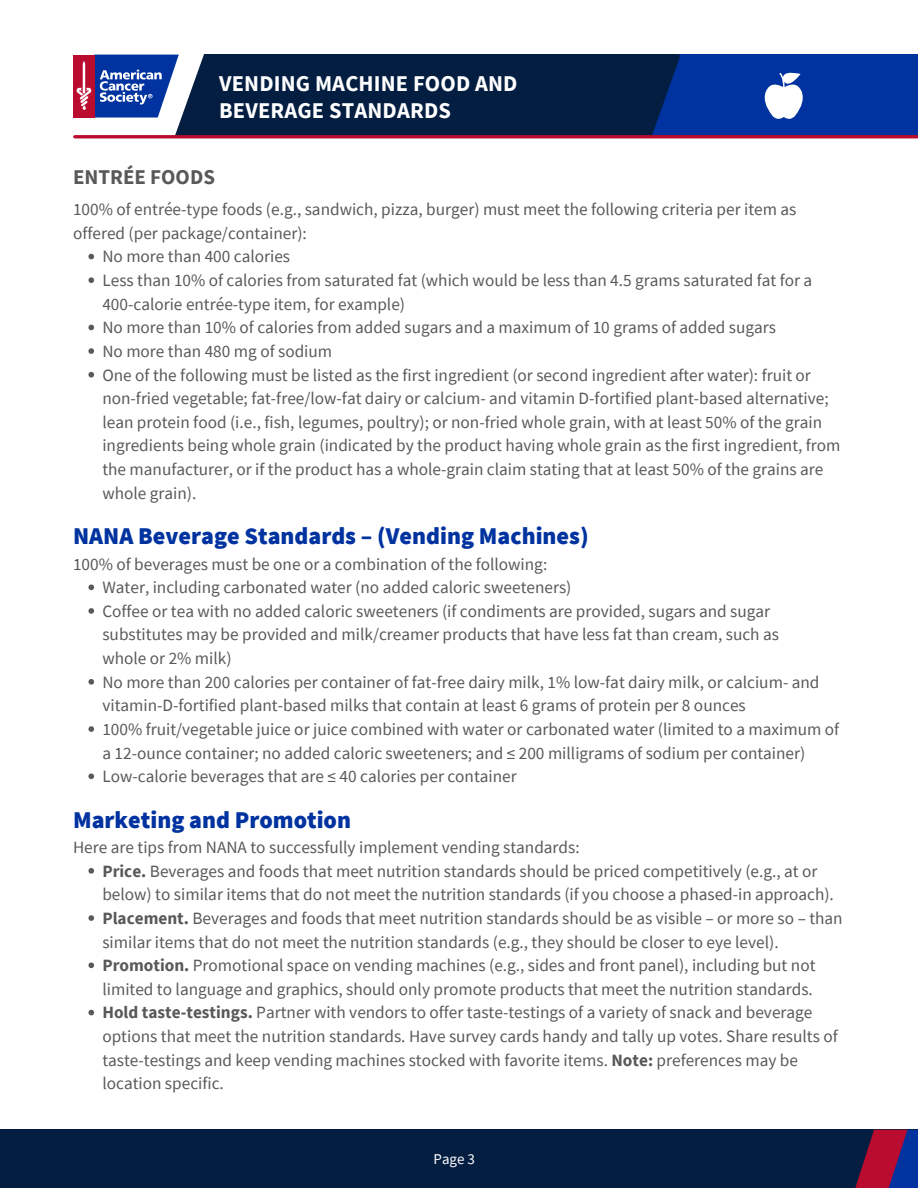
<style>
.page{position:relative;width:918px;height:1188px;background:#fff}
.page>*{position:absolute;margin:0;border:0;box-sizing:border-box;transform-origin:0 0}
.t1{font:900 24px "Source Sans Pro";color:#0033a0}
.t2{font:700 22.5px "Source Sans Pro";letter-spacing:.005em;color:#fff}
.t3{font:700 21px "Source Sans Pro";color:#595959}
.t4{font:17.25px/23.7px "Source Sans Pro";color:#595959}
.t5{font:15px "Source Sans Pro";color:#fff}
.s1{font-weight:700}
</style>
<div class="page">
<svg style="left:88px;top:254px;width:6px;height:5px"></svg>
<svg style="left:88px;top:277px;width:6px;height:6px"></svg>
<svg style="left:88px;top:325px;width:6px;height:5px"></svg>
<svg style="left:88px;top:348px;width:6px;height:6px"></svg>
<svg style="left:88px;top:372px;width:6px;height:6px"></svg>
<svg style="left:88px;top:585px;width:6px;height:5px"></svg>
<svg style="left:88px;top:608px;width:6px;height:6px"></svg>
<svg style="left:88px;top:679px;width:6px;height:6px"></svg>
<svg style="left:88px;top:726px;width:6px;height:6px"></svg>
<svg style="left:88px;top:774px;width:6px;height:5px"></svg>
<svg style="left:88px;top:868px;width:6px;height:6px"></svg>
<svg style="left:88px;top:915px;width:6px;height:6px"></svg>
<svg style="left:88px;top:963px;width:6px;height:5px"></svg>
<svg style="left:88px;top:1010px;width:6px;height:5px"></svg>
<div style="left:0;top:1130px;width:918px;height:58px;background:#041e42"></div>
<svg style="left:855px;top:1130px;width:63px;height:58px"></svg>
<div style="left:153px;top:54px;width:765px;height:83px;background:#041e42"></div>
<div style="left:648px;top:54px;width:270px;height:81px;background:#0033a0"></div>
<svg style="left:73px;top:54px;width:146px;height:85px"></svg>
<svg style="left:648px;top:54px;width:33px;height:81px"></svg>
<hr style="left:75px;top:135px;width:843px;height:3px;background:#ba0c2f">
<svg style="left:764px;top:72px;width:39px;height:47px"></svg>
<p class="t2" style="left:219px;top:69px;width:300px">VENDING MACHINE FOOD AND</p>
<p class="t2" style="left:219px;top:96px;width:233px">BEVERAGE STANDARDS</p>
<p class="t3" style="left:73px;top:164px;width:143px">ENTRÉE FOODS</p>
<p class="t4" style="left:73px;top:197px;width:725px">100% of entrée-type foods (e.g., sandwich, pizza, burger) must meet the following criteria per item as offered (per package/container):</p>
<p class="t4" style="left:102px;top:244px;width:189px">No more than 400 calories</p>
<p class="t4" style="left:102px;top:268px;width:711px">Less than 10% of calories from saturated fat (which would be less than 4.5 grams saturated fat for a<br>400-calorie entrée-type item, for example)</p>
<p class="t4" style="left:102px;top:315px;width:675px">No more than 10% of calories from added sugars and a maximum of 10 grams of added sugars</p>
<p class="t4" style="left:102px;top:339px;width:231px">No more than 480 mg of sodium</p>
<p class="t4" style="left:102px;top:363px;width:740px">One of the following must be listed as the first ingredient (or second ingredient after water): fruit or non-fried vegetable; fat-free/low-fat dairy or calcium- and vitamin D-fortified plant-based alternative; lean protein food (i.e., fish, legumes, poultry); or non-fried whole grain, with at least 50% of the grain ingredients being whole grain (indicated by the product having whole grain as the first ingredient, from the manufacturer, or if the product has a whole-grain claim stating that at least 50% of the grains are whole grain).</p>
<p class="t1" style="left:73px;top:520px;width:517px">NANA Beverage Standards – (Vending Machines)</p>
<p class="t4" style="left:73px;top:552px;width:476px">100% of beverages must be one or a combination of the following:</p>
<p class="t4" style="left:102px;top:575px;width:471px">Water, including carbonated water (no added caloric sweeteners)</p>
<p class="t4" style="left:102px;top:599px;width:678px">Coffee or tea with no added caloric sweeteners (if condiments are provided, sugars and sugar substitutes may be provided and milk/creamer products that have less fat than cream, such as</p>
<p class="t4" style="left:102px;top:670px;width:719px">No more than 200 calories per container of fat-free dairy milk, 1% low-fat dairy milk, or calcium- and vitamin-D-fortified plant-based milks that contain at least 6 grams of protein per 8 ounces</p>
<p class="t4" style="left:102px;top:717px;width:738px">100% fruit/vegetable juice or juice combined with water or carbonated water (limited to a maximum of a 12-ounce container; no added caloric sweeteners; and ≤ 200 milligrams of sodium per container)</p>
<p class="t4" style="left:102px;top:764px;width:416px">Low-calorie beverages that are ≤ 40 calories per container</p>
<p class="t4" style="left:102px;top:646px;width:131px">whole or 2% milk)</p>
<p class="t1" style="left:73px;top:804px;width:279px">Marketing and Promotion</p>
<p class="t4" style="left:73px;top:835px;width:508px">Here are tips from NANA to successfully implement vending standards:</p>
<p class="t4" style="left:102px;top:859px;width:733px"><span class="s1">Price.</span> Beverages and foods that meet nutrition standards should be priced competitively (e.g., at or below) to similar items that do not meet the nutrition standards (if you choose a phased-in approach).</p>
<p class="t4" style="left:102px;top:906px;width:742px"><span class="s1">Placement.</span> Beverages and foods that meet nutrition standards should be as visible – or more so – than similar items that do not meet the nutrition standards (e.g., they should be closer to eye level).</p>
<p class="t4" style="left:102px;top:953px;width:715px"><span class="s1">Promotion.</span> Promotional space on vending machines (e.g., sides and front panel), including but not limited to language and graphics, should only promote products that meet the nutrition standards.</p>
<p class="t4" style="left:102px;top:1000px;width:737px"><span class="s1">Hold taste-testings.</span> Partner with vendors to offer taste-testings of a variety of snack and beverage options that meet the nutrition standards. Have survey cards handy and tally up votes. Share results of taste-testings and keep vending machines stocked with favorite items. <span class="s1">Note:</span> preferences may be location specific.</p>
<p class="t5" style="left:434px;top:1149px;width:43px">Page 3</p>
</div>
